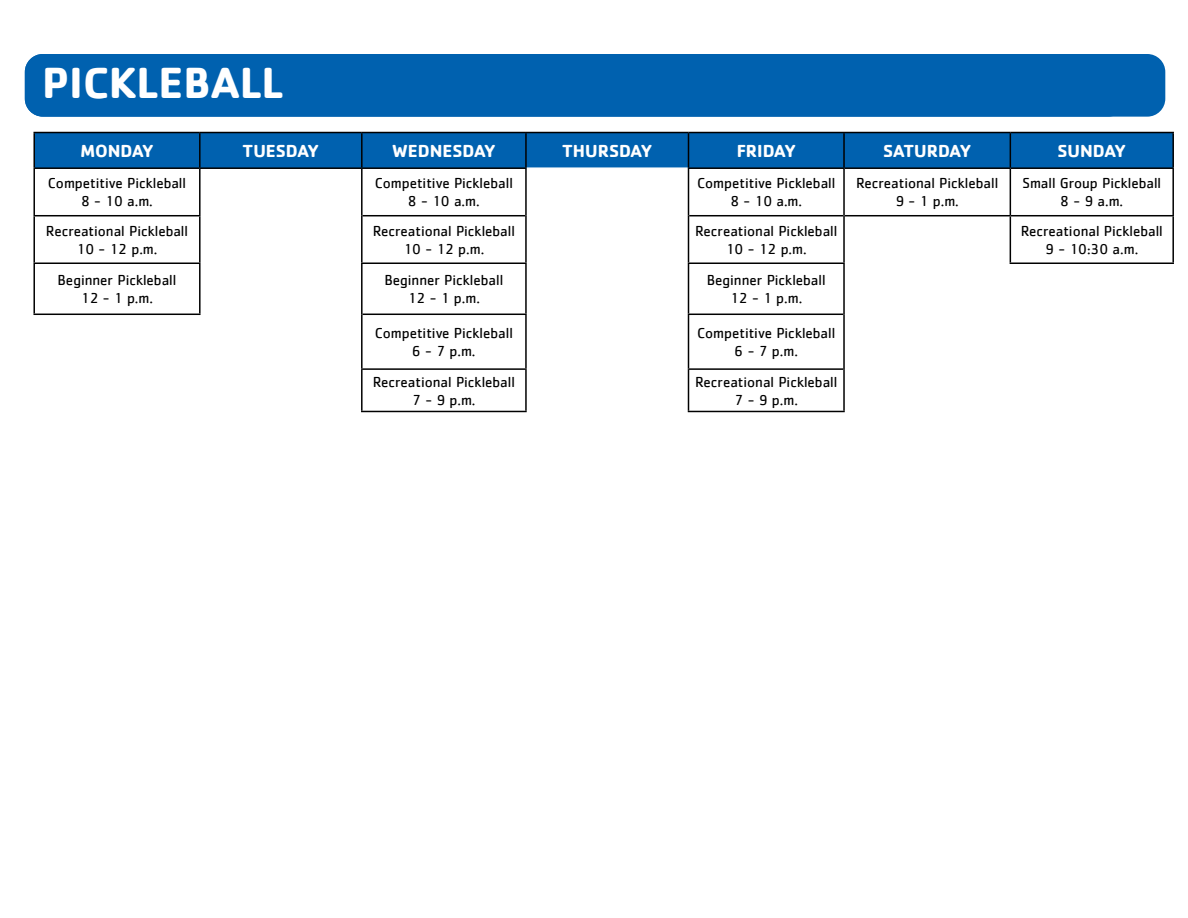
<style>
.page{position:relative;width:1188px;height:918px;background:#fff}
.page>*{position:absolute;margin:0;border:0;box-sizing:border-box;transform-origin:0 0}
.t1{font:700 45px "Cachet";color:#fff}
.t2{font:700 18px "Cachet";color:#fff}
.t3{font:15px/18px "Cachet";color:#000;text-align:center}
</style>
<div class="page">
<div style="left:25px;top:54px;width:1140px;height:63px;background:#0061af;border-radius:18px"></div>
<div style="left:35px;top:133px;width:1137px;height:34px;background:#0061af"></div>
<hr style="left:33px;top:132px;width:167px;height:1px;background:#000">
<hr style="left:33px;top:133px;width:2px;height:34px;background:#000">
<hr style="left:200px;top:132px;width:162px;height:1px;background:#000">
<hr style="left:199px;top:133px;width:2px;height:34px;background:#000">
<hr style="left:362px;top:132px;width:164px;height:1px;background:#000">
<hr style="left:361px;top:133px;width:2px;height:34px;background:#000">
<hr style="left:526px;top:132px;width:163px;height:1px;background:#000">
<hr style="left:525px;top:133px;width:2px;height:34px;background:#000">
<hr style="left:688px;top:132px;width:156px;height:1px;background:#000">
<hr style="left:688px;top:133px;width:1px;height:34px;background:#000">
<hr style="left:844px;top:132px;width:166px;height:1px;background:#000">
<hr style="left:843px;top:133px;width:2px;height:34px;background:#000">
<hr style="left:1010px;top:132px;width:164px;height:1px;background:#000">
<hr style="left:1010px;top:133px;width:1px;height:34px;background:#000">
<hr style="left:1172px;top:133px;width:2px;height:34px;background:#000">
<hr style="left:689px;top:215px;width:154px;height:1px;background:#000">
<hr style="left:363px;top:215px;width:162px;height:1px;background:#000">
<hr style="left:33px;top:215px;width:168px;height:1px;background:#000">
<hr style="left:33px;top:262px;width:168px;height:2px;background:#000">
<hr style="left:363px;top:314px;width:164px;height:1px;background:#000">
<hr style="left:688px;top:368px;width:155px;height:2px;background:#000">
<hr style="left:1010px;top:215px;width:164px;height:1px;background:#000">
<hr style="left:688px;top:314px;width:155px;height:1px;background:#000">
<hr style="left:33px;top:167px;width:167px;height:2px;background:#000">
<hr style="left:33px;top:169px;width:2px;height:46px;background:#000">
<hr style="left:33px;top:216px;width:2px;height:46px;background:#000">
<hr style="left:199px;top:216px;width:2px;height:46px;background:#000">
<hr style="left:33px;top:264px;width:2px;height:50px;background:#000">
<hr style="left:199px;top:264px;width:2px;height:50px;background:#000">
<hr style="left:33px;top:314px;width:168px;height:1px;background:#000">
<hr style="left:200px;top:167px;width:161px;height:2px;background:#000">
<hr style="left:199px;top:169px;width:2px;height:46px;background:#000">
<hr style="left:361px;top:264px;width:2px;height:50px;background:#000">
<hr style="left:525px;top:264px;width:2px;height:50px;background:#000">
<hr style="left:361px;top:314px;width:2px;height:54px;background:#000">
<hr style="left:361px;top:368px;width:166px;height:2px;background:#000">
<hr style="left:361px;top:370px;width:2px;height:41px;background:#000">
<hr style="left:525px;top:370px;width:2px;height:41px;background:#000">
<hr style="left:361px;top:411px;width:166px;height:1px;background:#000">
<hr style="left:688px;top:264px;width:1px;height:50px;background:#000">
<hr style="left:843px;top:264px;width:2px;height:50px;background:#000">
<hr style="left:843px;top:314px;width:2px;height:55px;background:#000">
<hr style="left:688px;top:370px;width:1px;height:41px;background:#000">
<hr style="left:843px;top:369px;width:2px;height:42px;background:#000">
<hr style="left:688px;top:411px;width:157px;height:1px;background:#000">
<hr style="left:845px;top:167px;width:165px;height:2px;background:#000">
<hr style="left:845px;top:215px;width:165px;height:1px;background:#000">
<hr style="left:1010px;top:167px;width:164px;height:2px;background:#000">
<hr style="left:1010px;top:169px;width:1px;height:46px;background:#000">
<hr style="left:1172px;top:169px;width:2px;height:46px;background:#000">
<hr style="left:1010px;top:216px;width:1px;height:46px;background:#000">
<hr style="left:1172px;top:216px;width:2px;height:46px;background:#000">
<hr style="left:1010px;top:262px;width:164px;height:2px;background:#000">
<hr style="left:525px;top:315px;width:2px;height:53px;background:#000">
<hr style="left:688px;top:315px;width:1px;height:53px;background:#000">
<hr style="left:361px;top:167px;width:166px;height:2px;background:#000">
<hr style="left:361px;top:169px;width:2px;height:47px;background:#000">
<hr style="left:525px;top:169px;width:2px;height:47px;background:#000">
<hr style="left:361px;top:216px;width:2px;height:46px;background:#000">
<hr style="left:525px;top:216px;width:2px;height:46px;background:#000">
<hr style="left:361px;top:262px;width:166px;height:2px;background:#000">
<hr style="left:688px;top:167px;width:157px;height:2px;background:#000">
<hr style="left:688px;top:169px;width:1px;height:47px;background:#000">
<hr style="left:843px;top:169px;width:2px;height:47px;background:#000">
<hr style="left:688px;top:216px;width:1px;height:46px;background:#000">
<hr style="left:843px;top:216px;width:2px;height:46px;background:#000">
<hr style="left:688px;top:262px;width:157px;height:2px;background:#000">
<h1 class="t1" style="left:42px;top:54px;width:237px">LARGE GYM</h1>
<h1 class="t1" style="left:42px;top:54px;width:243px">PICKLEBALL</h1>
<p class="t2" style="left:80px;top:139px;width:75px">MONDAY</p>
<p class="t2" style="left:243px;top:139px;width:78px">TUESDAY</p>
<p class="t2" style="left:392px;top:139px;width:105px">WEDNESDAY</p>
<p class="t2" style="left:562px;top:139px;width:91px">THURSDAY</p>
<p class="t2" style="left:737px;top:139px;width:61px">FRIDAY</p>
<p class="t2" style="left:883px;top:139px;width:89px">SATURDAY</p>
<p class="t2" style="left:1058px;top:139px;width:70px">SUNDAY</p>
<p class="t3" style="left:48px;top:174px;width:140px">Competitive Pickleball<br>8 - 10 a.m.</p>
<p class="t3" style="left:375px;top:174px;width:140px">Competitive Pickleball<br>8 - 10 a.m.</p>
<p class="t3" style="left:697px;top:174px;width:140px">Competitive Pickleball<br>8 - 10 a.m.</p>
<p class="t3" style="left:856px;top:174px;width:144px">Recreational Pickleball<br>9 - 1 p.m.</p>
<p class="t3" style="left:1022px;top:174px;width:140px">Small Group Pickleball<br>8 - 9 a.m.</p>
<p class="t3" style="left:46px;top:221px;width:144px">Recreational Pickleball<br>10 - 12 p.m.</p>
<p class="t3" style="left:373px;top:221px;width:144px">Recreational Pickleball<br>10 - 12 p.m.</p>
<p class="t3" style="left:695px;top:221px;width:144px">Recreational Pickleball<br>10 - 12 p.m.</p>
<p class="t3" style="left:1021px;top:221px;width:144px">Recreational Pickleball<br>9 - 10:30 a.m.</p>
<p class="t3" style="left:58px;top:271px;width:120px">Beginner Pickleball<br>12 - 1 p.m.</p>
<p class="t3" style="left:385px;top:271px;width:120px">Beginner Pickleball<br>12 - 1 p.m.</p>
<p class="t3" style="left:707px;top:271px;width:120px">Beginner Pickleball<br>12 - 1 p.m.</p>
<p class="t3" style="left:375px;top:324px;width:140px">Competitive Pickleball<br>6 - 7 p.m.</p>
<p class="t3" style="left:697px;top:324px;width:140px">Competitive Pickleball<br>6 - 7 p.m.</p>
<p class="t3" style="left:373px;top:372px;width:144px">Recreational Pickleball<br>7 - 9 p.m.</p>
<p class="t3" style="left:695px;top:372px;width:144px">Recreational Pickleball<br>7 - 9 p.m.</p>
</div>
